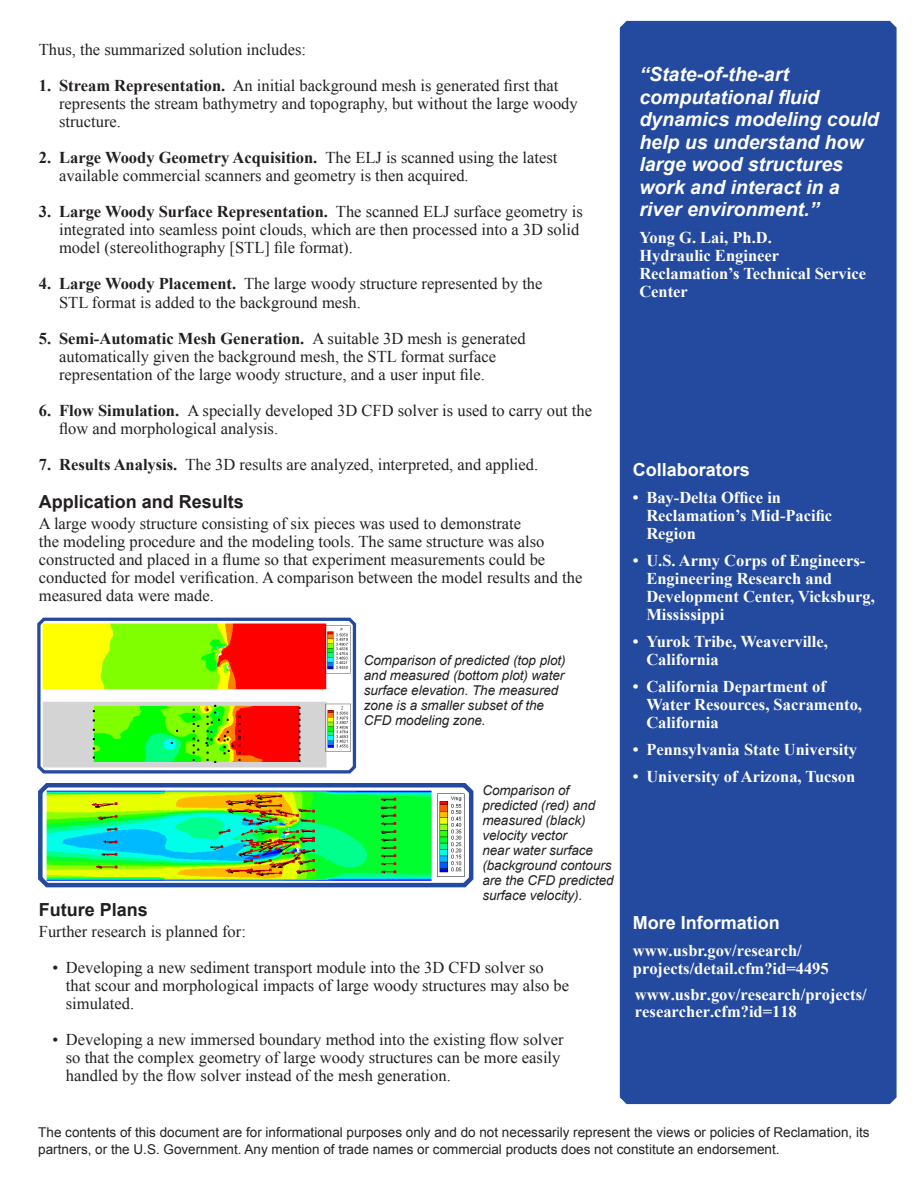
<style>
.page{position:relative;width:918px;height:1188px;background:#fff}
.page>*{position:absolute;margin:0;border:0;box-sizing:border-box;transform-origin:0 0}
.t1{font:italic 700 19.5px/22.5px "Arial";color:#fff}
.t2{font:700 18px "Arial";color:#231f20}
.t3{font:700 18px "Arial";color:#fff}
.t4{font:16.5px/18px "Times New Roman";color:#231f20}
.t5{font:700 16.5px/18px "Times New Roman";color:#fff}
.t6{font:italic 13.5px/15px "Arial";letter-spacing:-.005em;color:#231f20}
.t7{font:13.5px/16.2px "Arial";color:#231f20}
.s1{font-weight:700}
</style>
<div class="page">
<div style="left:620px;top:21px;width:277px;height:1083px;background:#244a9f"></div>
<svg style="left:37px;top:617px;width:320px;height:157px;background:#b6b659"></svg>
<svg style="left:38px;top:783px;width:436px;height:105px;background:#56d173"></svg>
<p class="t4" style="left:39px;top:41px;width:269px">Thus, the summarized solution includes:</p>
<p class="t4" style="left:59px;top:77px;width:520px;text-indent:-20px"><span class="s1">1. Stream Representation.</span> An initial background mesh is generated first that represents the stream bathymetry and topography, but without the large woody structure.</p>
<p class="t4" style="left:59px;top:149px;width:500px;text-indent:-20px"><span class="s1">2. Large Woody Geometry Acquisition.</span> The ELJ is scanned using the latest available commercial scanners and geometry is then acquired.</p>
<p class="t4" style="left:59px;top:203px;width:525px;text-indent:-20px"><span class="s1">3. Large Woody Surface Representation.</span> The scanned ELJ surface geometry is integrated into seamless point clouds, which are then processed into a 3D solid model (stereolithography [STL] file format).</p>
<p class="t4" style="left:59px;top:275px;width:485px;text-indent:-20px"><span class="s1">4. Large Woody Placement.</span> The large woody structure represented by the<br>STL format is added to the background mesh.</p>
<p class="t4" style="left:59px;top:329px;width:468px;text-indent:-20px"><span class="s1">5. Semi-Automatic Mesh Generation.</span> A suitable 3D mesh is generated automatically given the background mesh, the STL format surface representation of the large woody structure, and a user input file.</p>
<p class="t4" style="left:59px;top:401px;width:535px;text-indent:-20px"><span class="s1">6. Flow Simulation.</span> A specially developed 3D CFD solver is used to carry out the flow and morphological analysis.</p>
<p class="t4" style="left:39px;top:455px;width:501px"><span class="s1">7. Results Analysis.</span> The 3D results are analyzed, interpreted, and applied.</p>
<p class="t2" style="left:39px;top:490px;width:207px">Application and Results</p>
<p class="t4" style="left:39px;top:515px;width:545px">A large woody structure consisting of six pieces was used to demonstrate<br>the modeling procedure and the modeling tools. The same structure was also constructed and placed in a flume so that experiment measurements could be conducted for model verification. A comparison between the model results and the measured data were made.</p>
<p class="t6" style="left:364px;top:653px;width:203px">Comparison of predicted (top plot) and measured (bottom plot) water surface elevation. The measured zone is a smaller subset of the<br>CFD modeling zone.</p>
<p class="t6" style="left:482px;top:783px;width:133px">Comparison of predicted (red) and measured (black) velocity vector<br>near water surface (background contours are the CFD predicted surface velocity).</p>
<p class="t2" style="left:39px;top:898px;width:111px">Future Plans</p>
<p class="t4" style="left:39px;top:923px;width:209px">Further research is planned for:</p>
<p class="t4" style="left:66px;top:959px;width:505px;text-indent:-13px">• Developing a new sediment transport module into the 3D CFD solver so that scour and morphological impacts of large woody structures may also be simulated.</p>
<p class="t4" style="left:66px;top:1031px;width:499px;text-indent:-13px">• Developing a new immersed boundary method into the existing flow solver so that the complex geometry of large woody structures can be more easily handled by the flow solver instead of the mesh generation.</p>
<p class="t1" style="left:639px;top:64px;width:241px">“State-of-the-art computational fluid dynamics modeling could help us understand how large wood structures work and interact in a river environment.”</p>
<p class="t5" style="left:639px;top:229px;width:228px">Yong G. Lai, Ph.D.<br>Hydraulic Engineer<br>Reclamation’s Technical Service<br>Center</p>
<p class="t3" style="left:633px;top:457px;width:119px">Collaborators</p>
<p class="t5" style="left:646px;top:488px;width:187px;text-indent:-13px">• Bay-Delta Office in<br>Reclamation’s Mid-Pacific<br>Region</p>
<p class="t5" style="left:646px;top:551px;width:230px;text-indent:-13px">• U.S. Army Corps of Engineers-<br>Engineering Research and<br>Development Center, Vicksburg,<br>Mississippi</p>
<p class="t5" style="left:646px;top:632px;width:183px;text-indent:-13px">• Yurok Tribe, Weaverville,<br>California</p>
<p class="t5" style="left:646px;top:677px;width:217px;text-indent:-13px">• California Department of<br>Water Resources, Sacramento,<br>California</p>
<p class="t5" style="left:633px;top:740px;width:226px">• Pennsylvania State University</p>
<p class="t5" style="left:633px;top:767px;width:224px">• University of Arizona, Tucson</p>
<p class="t3" style="left:633px;top:910px;width:149px">More Information</p>
<p class="t5" style="left:633px;top:941px;width:197px">www.usbr.gov/research/ projects/detail.cfm?id=4495</p>
<p class="t5" style="left:635px;top:985px;width:233px">www.usbr.gov/research/projects/ researcher.cfm?id=118</p>
<p class="t7" style="left:38px;top:1125px;width:833px">The contents of this document are for informational purposes only and do not necessarily represent the views or policies of Reclamation, its partners, or the U.S. Government. Any mention of trade names or commercial products does not constitute an endorsement.</p>
</div>
